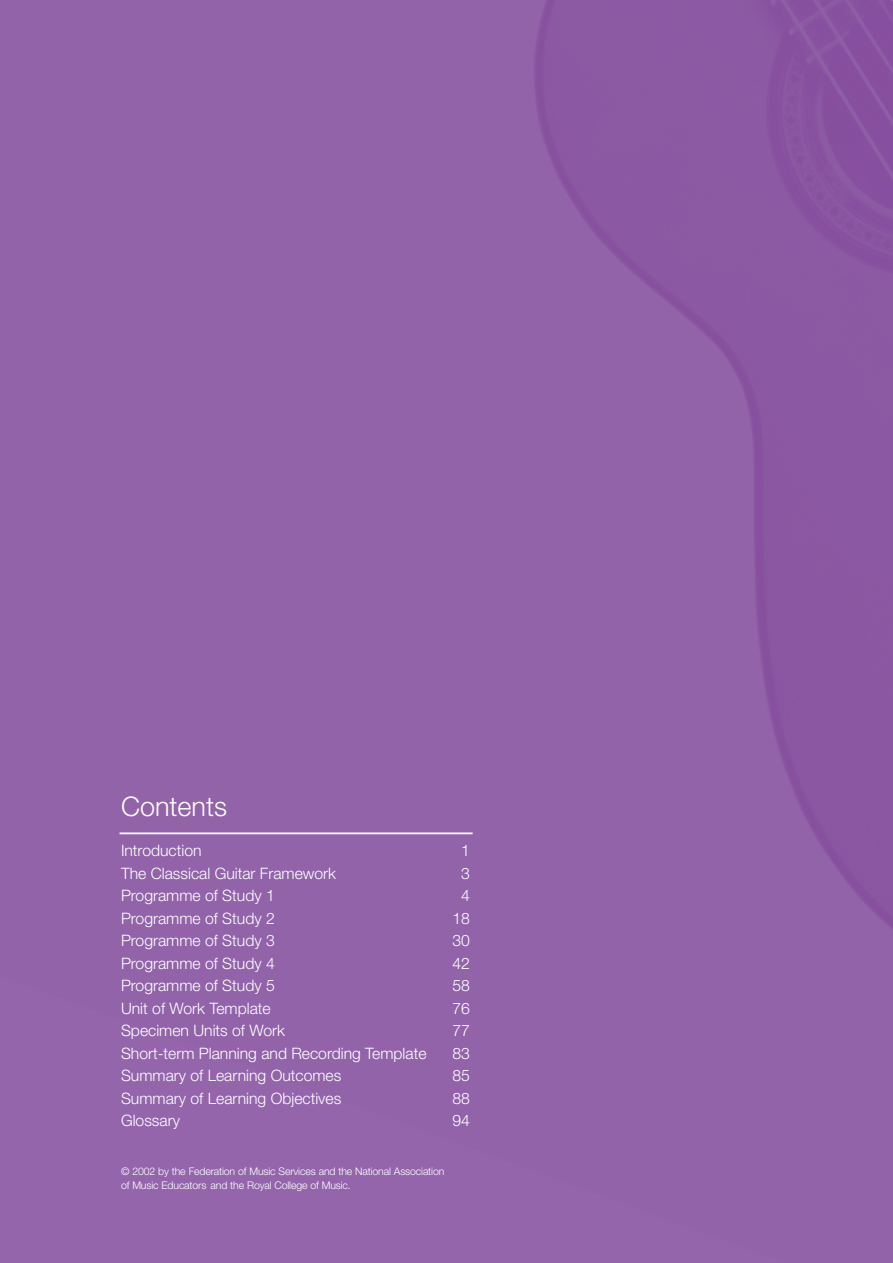
<style>
.page{position:relative;width:893px;height:1263px;background:#fff}
.page>*{position:absolute;margin:0;border:0;box-sizing:border-box;transform-origin:0 0}
.t1{font:300 27px "Helvetica Neue";color:#fff}
.t2{font:300 15.75px "Helvetica Neue";color:#fff}
.t3{font:300 10.5px/14.2px "Helvetica Neue";letter-spacing:-.015em;color:#fff}
</style>
<div class="page">
<img style="left:0;top:0;width:892px;height:1263px">
<hr style="left:119px;top:832px;width:353px;height:2px;background:#fff">
<h1 class="t1" style="left:121px;top:797px;width:107px">Contents</h1>
<p class="t2" style="left:121px;top:845px;width:82px">Introduction</p>
<p class="t2" style="left:461px;top:845px;width:10px">1</p>
<p class="t2" style="left:121px;top:868px;width:216px">The Classical Guitar Framework</p>
<p class="t2" style="left:461px;top:868px;width:10px">3</p>
<p class="t2" style="left:121px;top:890px;width:155px">Programme of Study 1</p>
<p class="t2" style="left:461px;top:890px;width:10px">4</p>
<p class="t2" style="left:121px;top:913px;width:155px">Programme of Study 2</p>
<p class="t2" style="left:452px;top:913px;width:19px">18</p>
<p class="t2" style="left:121px;top:935px;width:155px">Programme of Study 3</p>
<p class="t2" style="left:452px;top:935px;width:19px">30</p>
<p class="t2" style="left:121px;top:958px;width:155px">Programme of Study 4</p>
<p class="t2" style="left:452px;top:958px;width:19px">42</p>
<p class="t2" style="left:121px;top:980px;width:155px">Programme of Study 5</p>
<p class="t2" style="left:452px;top:980px;width:19px">58</p>
<p class="t2" style="left:121px;top:1003px;width:151px">Unit of Work Template</p>
<p class="t2" style="left:452px;top:1003px;width:19px">76</p>
<p class="t2" style="left:121px;top:1025px;width:165px">Specimen Units of Work</p>
<p class="t2" style="left:452px;top:1025px;width:19px">77</p>
<p class="t2" style="left:121px;top:1048px;width:307px">Short-term Planning and Recording Template</p>
<p class="t2" style="left:452px;top:1048px;width:19px">83</p>
<p class="t2" style="left:121px;top:1070px;width:222px">Summary of Learning Outcomes</p>
<p class="t2" style="left:452px;top:1070px;width:19px">85</p>
<p class="t2" style="left:121px;top:1093px;width:222px">Summary of Learning Objectives</p>
<p class="t2" style="left:452px;top:1093px;width:19px">88</p>
<p class="t2" style="left:121px;top:1115px;width:60px">Glossary</p>
<p class="t2" style="left:452px;top:1115px;width:19px">94</p>
<p class="t3" style="left:121px;top:1165px;width:325px">© 2002 by the Federation of Music Services and the National Association of Music Educators and the Royal College of Music.</p>
</div>
